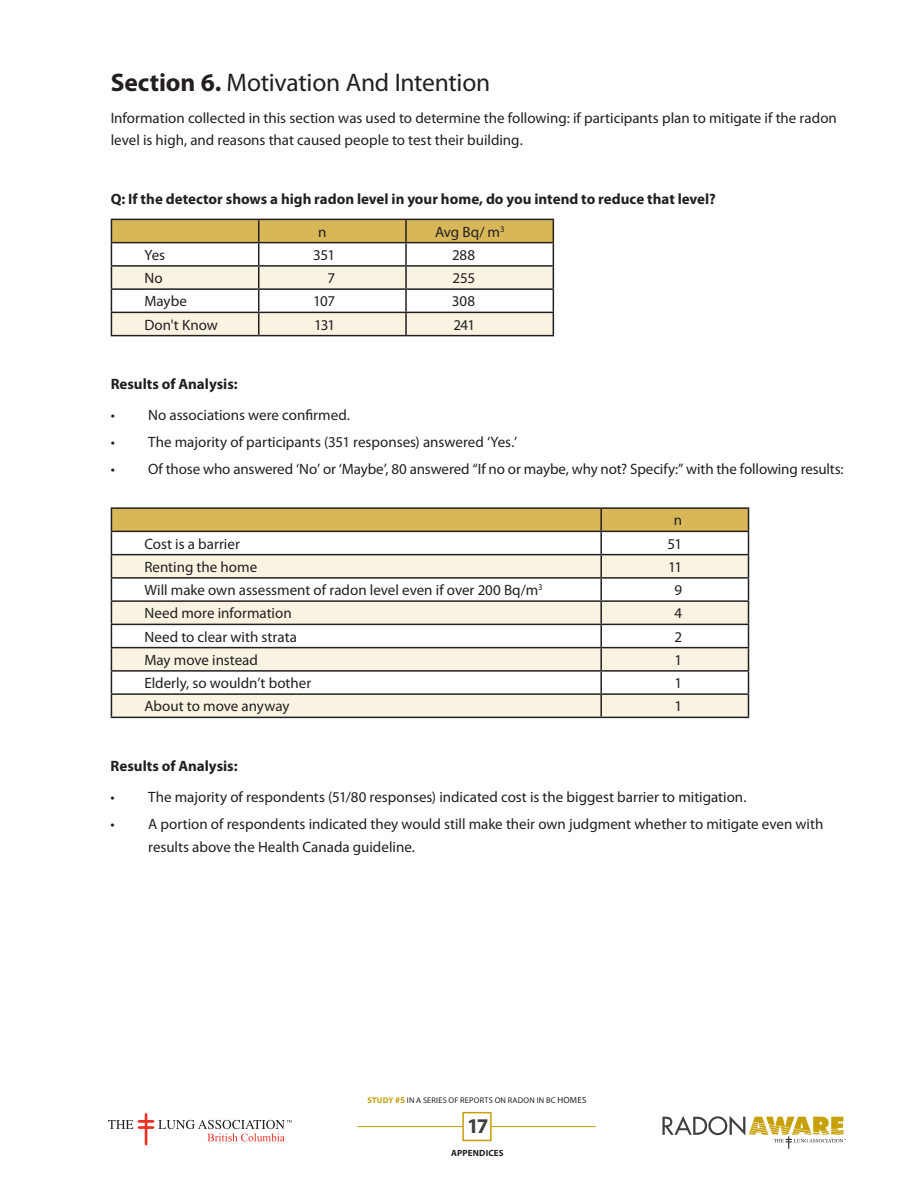
<style>
.page{position:relative;width:918px;height:1188px;background:#fff}
.page>*{position:absolute;margin:0;border:0;box-sizing:border-box;transform-origin:0 0}
.t1{font:25.5px "Myriad Pro";letter-spacing:-.01em;color:#231f20}
.t2{font:700 21px "Myriad Pro";color:#3e3e3f}
.t3{font:15px/22.5px "Myriad Pro";color:#231f20}
.t4{font:700 15px "Myriad Pro";color:#231f20}
.t5{font:700 9px "Myriad Pro";letter-spacing:.02em;color:#231f20}
.t6{font:8.25px "Myriad Pro";letter-spacing:.03em;color:#231f20}
.s1{font-weight:700}
.s2{font-weight:700;color:#c7a006}
.s3{font-weight:700;font-size:9px;color:#c7a006}
.s4{font-size:9px}
</style>
<div class="page">
<hr style="left:357px;top:1126px;width:239px;height:1px;background:#c7a006">
<svg style="left:108px;top:1113px;width:184px;height:33px"></svg>
<div style="left:462px;top:1112px;width:30px;height:29px;background:#fff;border:2px solid #c7a006"></div>
<svg style="left:662px;top:1116px;width:184px;height:33px"></svg>
<svg style="left:111px;top:219px;width:443px;height:116px"></svg>
<hr style="left:111px;top:335px;width:148px;height:1px;background:#231f20">
<hr style="left:259px;top:335px;width:147px;height:1px;background:#231f20">
<hr style="left:406px;top:335px;width:148px;height:1px;background:#231f20">
<hr style="left:111px;top:507px;width:490px;height:2px;background:#231f20">
<hr style="left:601px;top:507px;width:148px;height:2px;background:#231f20">
<svg style="left:111px;top:508px;width:638px;height:209px"></svg>
<hr style="left:111px;top:717px;width:490px;height:1px;background:#231f20">
<hr style="left:601px;top:717px;width:148px;height:1px;background:#231f20">
<h1 class="t1" style="left:111px;top:69px;width:381px"><span class="s1">Section 6.</span> Motivation And Intention</h1>
<p class="t3" style="left:111px;top:107px;width:728px">Information collected in this section was used to determine the following: if participants plan to mitigate if the radon level is high, and reasons that caused people to test their building.</p>
<p class="t4" style="left:111px;top:190px;width:607px">Q: If the detector shows a high radon level in your home, do you intend to reduce that level?</p>
<p class="t3" style="left:318px;top:221px;width:10px">n</p>
<p class="t3" style="left:435px;top:221px;width:71px">Avg Bq/ m<sup>3</sup></p>
<p class="t3" style="left:144px;top:244px;width:22px">Yes</p>
<p class="t3" style="left:313px;top:244px;width:23px">351</p>
<p class="t3" style="left:452px;top:244px;width:25px">288</p>
<p class="t3" style="left:144px;top:267px;width:20px">No</p>
<p class="t3" style="left:328px;top:267px;width:9px">7</p>
<p class="t3" style="left:452px;top:267px;width:24px">255</p>
<p class="t3" style="left:144px;top:290px;width:44px">Maybe</p>
<p class="t3" style="left:313px;top:290px;width:23px">107</p>
<p class="t3" style="left:452px;top:290px;width:25px">308</p>
<p class="t3" style="left:144px;top:314px;width:75px">Don't Know</p>
<p class="t3" style="left:314px;top:314px;width:23px">131</p>
<p class="t3" style="left:453px;top:314px;width:23px">241</p>
<p class="t4" style="left:111px;top:375px;width:128px">Results of Analysis:</p>
<p class="t3" style="left:111px;top:404px;width:241px">• N o associations were confirmed.</p>
<p class="t3" style="left:111px;top:431px;width:408px">• The majority of participants (351 responses) answered ‘Yes.’</p>
<p class="t3" style="left:111px;top:458px;width:735px">• Of those who answered ‘N o’ or ‘Maybe’, 80 answered “If no or maybe, why not? Specify:” with the following results:</p>
<p class="t3" style="left:674px;top:509px;width:10px">n</p>
<p class="t3" style="left:144px;top:533px;width:97px">Cost is a barrier</p>
<p class="t3" style="left:668px;top:533px;width:16px">51</p>
<p class="t3" style="left:144px;top:556px;width:114px">Renting the home</p>
<p class="t3" style="left:668px;top:556px;width:15px">11</p>
<p class="t3" style="left:144px;top:579px;width:400px">Will make own assessment of radon level even if over 200 Bq/m<sup>3</sup></p>
<p class="t3" style="left:675px;top:579px;width:9px">9</p>
<p class="t3" style="left:144px;top:602px;width:149px">Need more information</p>
<p class="t3" style="left:675px;top:602px;width:9px">4</p>
<p class="t3" style="left:144px;top:626px;width:154px">N eed to clear with strata</p>
<p class="t3" style="left:675px;top:626px;width:9px">2</p>
<p class="t3" style="left:144px;top:649px;width:115px">May move instead</p>
<p class="t3" style="left:674px;top:649px;width:9px">1</p>
<p class="t3" style="left:144px;top:672px;width:168px">Elderly, so wouldn’t bother</p>
<p class="t3" style="left:674px;top:672px;width:9px">1</p>
<p class="t3" style="left:144px;top:695px;width:147px">About to move anyway</p>
<p class="t3" style="left:674px;top:695px;width:9px">1</p>
<p class="t4" style="left:111px;top:757px;width:128px">Results of Analysis:</p>
<p class="t3" style="left:111px;top:786px;width:637px">• The majority of respondents (51/80 responses) indicated cost is the biggest barrier to mitigation.</p>
<p class="t3" style="left:148px;top:813px;width:677px;text-indent:-38px">• A portion of respondents indicated they would still make their own judgment whether to mitigate even with results above the Health Canada guideline.</p>
<p class="t6" style="left:367px;top:1096px;width:220px"><span class="s2">Study</span> <span class="s3">#5</span> in a Series of Reports on Radon in BC <span class="s4">Homes</span></p>
<h2 class="t2" style="left:467px;top:1115px;width:23px">17</h2>
<p class="t5" style="left:451px;top:1148px;width:54px">APPENDICES</p>
</div>
